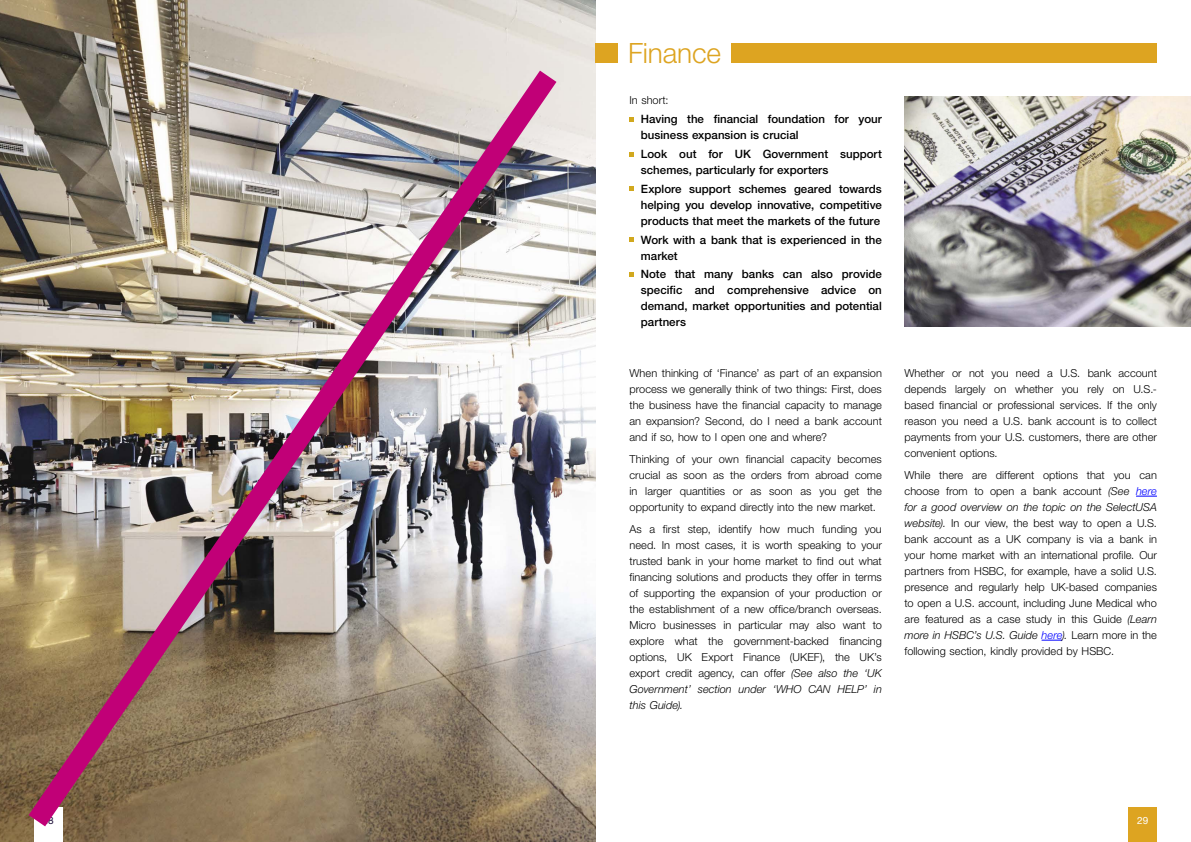
<style>
.page{position:relative;width:1191px;height:842px;background:#fff}
.page>*{position:absolute;margin:0;border:0;box-sizing:border-box;transform-origin:0 0}
.t1{font:300 28px "Helvetica Neue";letter-spacing:-.005em;color:#dda421}
.t2{font:500 11.5px/16px "Helvetica Neue";color:#000}
.t3{font:300 11px/16px "Helvetica Neue";color:#000;text-align:justify}
.t4{font:10px "Helvetica Neue";color:#fff}
.t5{font:10px "Helvetica Neue";color:#180934}
.s1{font-style:italic}
.s2{font-style:italic;color:#00f}
</style>
<div class="page">
<img style="left:0;top:0;width:595px;height:842px">
<div style="left:1128px;top:808px;width:29px;height:34px;background:#dda421"></div>
<img style="left:904px;top:96px;width:287px;height:231px">
<svg style="left:1136px;top:496px;width:21px;height:1px"></svg>
<svg style="left:1041px;top:640px;width:21px;height:1px"></svg>
<svg style="left:629px;top:117px;width:5px;height:5px"></svg>
<svg style="left:629px;top:152px;width:5px;height:4px"></svg>
<svg style="left:629px;top:187px;width:5px;height:4px"></svg>
<svg style="left:629px;top:237px;width:5px;height:5px"></svg>
<svg style="left:629px;top:272px;width:5px;height:5px"></svg>
<div style="left:595px;top:43px;width:23px;height:20px;background:#dda421"></div>
<div style="left:731px;top:43px;width:426px;height:20px;background:#dda421"></div>
<img style="left:9px;top:48px;width:567px;height:794px">
<p class="t5" style="left:43px;top:814px;width:13px">28</p>
<p class="t1" style="left:628px;top:35px;width:94px">Finance</p>
<p class="t3" style="left:629px;top:92px;width:41px">In short:</p>
<p class="t2" style="left:641px;top:111px;width:242px">Having the financial foundation for your business expansion is crucial</p>
<p class="t2" style="left:641px;top:146px;width:242px">Look out for UK Government support schemes, particularly for exporters</p>
<p class="t2" style="left:641px;top:181px;width:242px;text-align:justify">Explore support schemes geared towards helping you develop innovative, competitive products that meet the markets of the future</p>
<p class="t2" style="left:641px;top:231px;width:242px">Work with a bank that is experienced in the market</p>
<p class="t2" style="left:641px;top:266px;width:242px;text-align:justify">Note that many banks can also provide specific and comprehensive advice on demand, market opportunities and potential partners</p>
<p class="t3" style="left:629px;top:365px;width:254px">When thinking of ‘Finance’ as part of an expansion process we generally think of two things: First, does the business have the financial capacity to manage an expansion? Second, do I need a bank account and if so, how to I open one and where?</p>
<p class="t3" style="left:629px;top:451px;width:254px">Thinking of your own financial capacity becomes crucial as soon as the orders from abroad come in larger quantities or as soon as you get the opportunity to expand directly into the new market.</p>
<p class="t3" style="left:629px;top:520px;width:254px">As a first step, identify how much funding you need. In most cases, it is worth speaking to your trusted bank in your home market to find out what financing solutions and products they offer in terms of supporting the expansion of your production or the establishment of a new office/branch overseas.<br>Micro businesses in particular may also want to explore what the government-backed financing options, UK Export Finance (UKEF), the UK’s export credit agency, can offer <span class="s1">(See also the ‘UK Government’ section under ‘WHO CAN HELP’ in this Guide).</span></p>
<p class="t3" style="left:904px;top:365px;width:254px">Whether or not you need a U.S. bank account depends largely on whether you rely on U.S.- based financial or professional services. If the only reason you need a U.S. bank account is to collect payments from your U.S. customers, there are other convenient options.</p>
<p class="t3" style="left:904px;top:467px;width:254px">While there are different options that you can choose from to open a bank account <span class="s1">(See</span> <span class="s2">here </span><span class="s1">for a good overview on the topic on the SelectUSA website).</span> In our view, the best way to open a U.S. bank account as a UK company is via a bank in your home market with an international profile. Our partners from HSBC, for example, have a solid U.S. presence and regularly help UK-based companies to open a U.S. account, including June Medical who are featured as a case study in this Guide <span class="s1">(Learn more in HSBC’s U.S. Guide</span> <span class="s2">here</span><span class="s1">).</span> Learn more in the following section, kindly provided by HSBC.</p>
<p class="t4" style="left:1137px;top:814px;width:13px">29</p>
</div>
